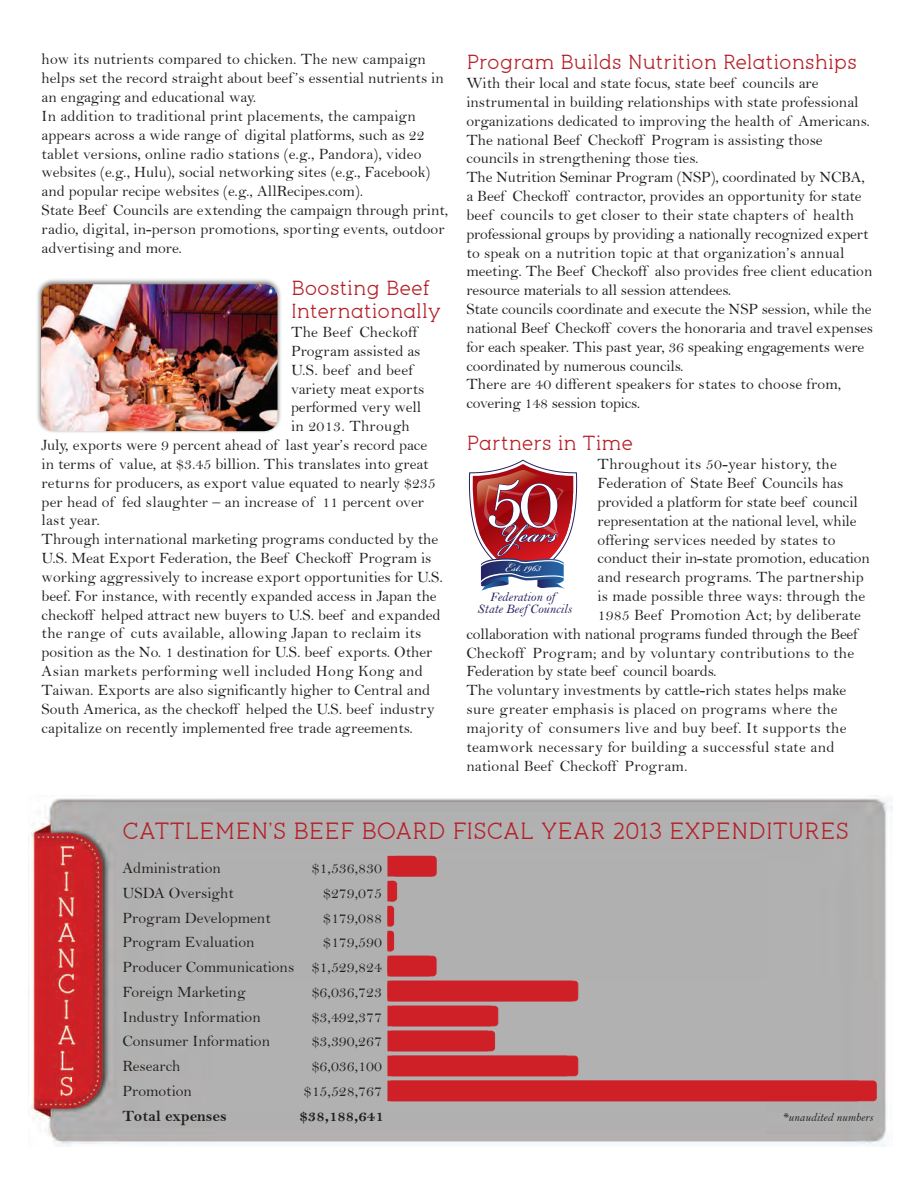
<style>
.page{position:relative;width:918px;height:1188px;background:#fff}
.page>*{position:absolute;margin:0;border:0;box-sizing:border-box;transform-origin:0 0}
.t1{font:22.5px "pironv 2";color:#b52028}
.t2{font:19.5px/23.4px "pironv 2";color:#b52028}
.t3{font:17.85px "Bickham Script Pro";color:#fff}
.t4{font:15.9px/18.9px "Bell";color:#231f20}
.t5{font:15.9px "Bell";letter-spacing:.02em;color:#231f20}
.t6{font:15.9px "Bell MT Bold";color:#231f20}
.t7{font:13.2px/12.1px "Bell MT Italic";color:#252161;text-align:center}
.t8{font:12px "Bell MT Italic";color:#231f20}
</style>
<div class="page">
<img style="left:28px;top:795px;width:864px;height:351px">
<svg style="left:469px;top:459px;width:108px;height:132px"></svg>
<div style="left:36px;top:277px;width:246px;height:157px;background:#231f20;opacity:.6"></div>
<img style="left:41px;top:284px;width:237px;height:147px">
<div style="left:388px;top:1031px;width:100px;height:20px;background:#cf2027"></div>
<div style="left:388px;top:956px;width:41px;height:20px;background:#cf2027"></div>
<hr style="left:388px;top:931px;width:3px;height:20px;background:#cf2027">
<hr style="left:388px;top:906px;width:3px;height:20px;background:#cf2027">
<div style="left:388px;top:881px;width:6px;height:20px;background:#cf2027"></div>
<div style="left:388px;top:856px;width:44px;height:20px;background:#cf2027"></div>
<div style="left:388px;top:881px;width:9px;height:20px;background:#cf2027;border-radius:3px"></div>
<div style="left:388px;top:881px;width:9px;height:20px;border:1px solid #cf2027;border-radius:3px"></div>
<div style="left:393px;top:856px;width:43px;height:20px;background:#cf2027;border-radius:3px"></div>
<div style="left:393px;top:856px;width:43px;height:20px;border:1px solid #cf2027;border-radius:3px"></div>
<div style="left:388px;top:906px;width:6px;height:20px;background:#cf2027;border-radius:3px"></div>
<div style="left:388px;top:906px;width:6px;height:20px;border:1px solid #cf2027;border-radius:3px"></div>
<div style="left:388px;top:931px;width:6px;height:20px;background:#cf2027;border-radius:3px"></div>
<div style="left:388px;top:931px;width:6px;height:20px;border:1px solid #cf2027;border-radius:3px"></div>
<div style="left:388px;top:956px;width:48px;height:20px;background:#cf2027;border-radius:3px"></div>
<div style="left:388px;top:956px;width:48px;height:20px;border:1px solid #cf2027;border-radius:3px"></div>
<div style="left:388px;top:981px;width:190px;height:20px;background:#cf2027;border-radius:3px"></div>
<div style="left:388px;top:981px;width:190px;height:20px;border:1px solid #cf2027;border-radius:3px"></div>
<div style="left:390px;top:1006px;width:108px;height:20px;background:#cf2027;border-radius:3px"></div>
<div style="left:389px;top:1006px;width:109px;height:20px;border:1px solid #cf2027;border-radius:3px"></div>
<div style="left:389px;top:1031px;width:106px;height:20px;background:#cf2027;border-radius:3px"></div>
<div style="left:389px;top:1031px;width:106px;height:20px;border:1px solid #cf2027;border-radius:3px"></div>
<div style="left:389px;top:1056px;width:189px;height:20px;background:#cf2027;border-radius:3px"></div>
<div style="left:389px;top:1056px;width:189px;height:20px;border:1px solid #cf2027;border-radius:3px"></div>
<div style="left:388px;top:1081px;width:488px;height:20px;background:#cf2027;border-radius:3px"></div>
<div style="left:388px;top:1081px;width:489px;height:20px;border:1px solid #cf2027;border-radius:3px"></div>
<p class="t4" style="left:42px;top:50px;width:408px">how its nutrients compared to chicken. The new campaign helps set the record straight about beef ’s essential nutrients in an engaging and educational way.<br>In addition to traditional print placements, the campaign appears across a wide range of digital platforms, such as 22 tablet versions, online radio stations (e.g., Pandora), video websites (e.g., Hulu), social networking sites (e.g., Facebook) and popular recipe websites (e.g., AllRecipes.com).<br>State Beef Councils are extending the campaign through print, radio, digital, in-person promotions, sporting events, outdoor advertising and more.</p>
<p class="t2" style="left:291px;top:276px;width:152px">Boosting Beef<br>Internationally</p>
<p class="t5" style="left:291px;top:323px;width:128px">The Beef Checkoff</p>
<p class="t4" style="left:291px;top:341px;width:131px">Program assisted as</p>
<p class="t5" style="left:291px;top:360px;width:123px">U.S. beef and beef</p>
<p class="t4" style="left:291px;top:379px;width:135px">variety meat exports</p>
<p class="t4" style="left:291px;top:398px;width:132px">performed very well</p>
<p class="t5" style="left:291px;top:417px;width:120px">in 2013. Through</p>
<p class="t4" style="left:42px;top:435px;width:387px">July, exports were 9 percent ahead of last year’s record pace</p>
<p class="t4" style="left:42px;top:454px;width:388px">in terms of value, at $3.45 billion. This translates into great</p>
<p class="t4" style="left:42px;top:473px;width:396px">returns for producers, as export value equated to nearly $235</p>
<p class="t4" style="left:42px;top:492px;width:384px">per head of fed slaughter – an increase of 11 percent over</p>
<p class="t4" style="left:42px;top:511px;width:60px">last year.</p>
<p class="t4" style="left:42px;top:530px;width:398px">Through international marketing programs conducted by the</p>
<p class="t4" style="left:42px;top:548px;width:391px">U.S. Meat Export Federation, the Beef Checkoff Program is</p>
<p class="t4" style="left:42px;top:567px;width:403px">working aggressively to increase export opportunities for U.S.</p>
<p class="t4" style="left:42px;top:586px;width:397px">beef. For instance, with recently expanded access in Japan the</p>
<p class="t4" style="left:42px;top:605px;width:400px">checkoff helped attract new buyers to U.S. beef and expanded</p>
<p class="t5" style="left:42px;top:624px;width:381px">the range of cuts available, allowing Japan to reclaim its</p>
<p class="t4" style="left:42px;top:643px;width:392px">position as the No. 1 destination for U.S. beef exports. Other</p>
<p class="t5" style="left:42px;top:662px;width:383px">Asian markets performing well included Hong Kong and</p>
<p class="t4" style="left:42px;top:680px;width:390px">Taiwan. Exports are also significantly higher to Central and</p>
<p class="t4" style="left:42px;top:699px;width:394px">South America, as the checkoff helped the U.S. beef industry</p>
<p class="t4" style="left:42px;top:718px;width:373px">capitalize on recently implemented free trade agreements.</p>
<p class="t2" style="left:466px;top:50px;width:392px">Program Builds Nutrition Relationships</p>
<p class="t4" style="left:466px;top:74px;width:408px">With their local and state focus, state beef councils are instrumental in building relationships with state professional organizations dedicated to improving the health of Americans.<br>The national Beef Checkoff Program is assisting those councils in strengthening those ties.<br>The Nutrition Seminar Program (NSP), coordinated by NCBA, a Beef Checkoff contractor, provides an opportunity for state beef councils to get closer to their state chapters of health professional groups by providing a nationally recognized expert to speak on a nutrition topic at that organization’s annual meeting. The Beef Checkoff also provides free client education resource materials to all session attendees.<br>State councils coordinate and execute the NSP session, while the national Beef Checkoff covers the honoraria and travel expenses for each speaker. This past year, 36 speaking engagements were coordinated by numerous councils.<br>There are 40 different speakers for states to choose from, covering 148 session topics.</p>
<p class="t2" style="left:466px;top:431px;width:168px">Partners in Time</p>
<p class="t5" style="left:598px;top:455px;width:241px">Throughout its 50-year history, the</p>
<p class="t4" style="left:598px;top:473px;width:247px">Federation of State Beef Councils has</p>
<p class="t4" style="left:598px;top:492px;width:262px">provided a platform for state beef council</p>
<p class="t4" style="left:598px;top:511px;width:261px">representation at the national level, while</p>
<p class="t4" style="left:598px;top:530px;width:239px">offering services needed by states to</p>
<p class="t4" style="left:598px;top:549px;width:274px">conduct their in-state promotion, education</p>
<p class="t4" style="left:598px;top:568px;width:268px">and research programs. The partnership</p>
<p class="t4" style="left:598px;top:586px;width:269px">is made possible three ways: through the</p>
<p class="t4" style="left:598px;top:605px;width:265px">1985 Beef Promotion Act; by deliberate</p>
<p class="t4" style="left:466px;top:624px;width:393px">collaboration with national programs funded through the Beef</p>
<p class="t5" style="left:466px;top:643px;width:389px">Checkoff Program; and by voluntary contributions to the</p>
<p class="t4" style="left:466px;top:662px;width:252px">Federation by state beef council boards.</p>
<p class="t4" style="left:466px;top:681px;width:381px">The voluntary investments by cattle-rich states helps make</p>
<p class="t5" style="left:466px;top:699px;width:373px">sure greater emphasis is placed on programs where the</p>
<p class="t5" style="left:466px;top:718px;width:382px">majority of consumers live and buy beef. It supports the</p>
<p class="t5" style="left:466px;top:737px;width:370px">teamwork necessary for building a successful state and</p>
<p class="t4" style="left:466px;top:756px;width:223px">national Beef Checkoff Program.</p>
<p class="t3" style="left:505px;top:554px;width:38px">Est. 1963</p>
<p class="t7" style="left:477px;top:591px;width:96px">Federation of<br>State Beef Councils</p>
<h1 class="t1" style="left:122px;top:818px;width:728px">CATTLEMEN’S BEEF BOARD FISCAL YEAR 2013 EXPENDITURES</h1>
<p class="t4" style="left:122px;top:859px;width:100px">Administration</p>
<p class="t4" style="left:312px;top:859px;width:72px">$1,536,830</p>
<p class="t4" style="left:122px;top:883px;width:113px">USDA Oversight</p>
<p class="t4" style="left:323px;top:883px;width:60px">$279,075</p>
<p class="t4" style="left:122px;top:908px;width:150px">Program Development</p>
<p class="t4" style="left:323px;top:908px;width:60px">$179,088</p>
<p class="t4" style="left:122px;top:933px;width:134px">Program Evaluation</p>
<p class="t4" style="left:122px;top:930px;width:261px;line-height:24.8px;text-align:justify;text-indent:201px">$179,590<br>Producer Communications $1,529,824<br>Foreign Marketing</p>
<p class="t4" style="left:312px;top:982px;width:72px">$6,036,723</p>
<p class="t4" style="left:122px;top:1007px;width:140px">Industry Information</p>
<p class="t4" style="left:312px;top:1007px;width:72px">$3,492,377</p>
<p class="t4" style="left:122px;top:1032px;width:149px">Consumer Information</p>
<p class="t4" style="left:312px;top:1032px;width:72px">$3,390,267</p>
<p class="t4" style="left:122px;top:1057px;width:60px">Research</p>
<p class="t4" style="left:312px;top:1057px;width:72px">$6,036,100</p>
<p class="t4" style="left:122px;top:1081px;width:71px">Promotion</p>
<p class="t4" style="left:304px;top:1081px;width:80px">$15,528,767</p>
<p class="t6" style="left:122px;top:1106px;width:106px">Total expenses</p>
<p class="t6" style="left:300px;top:1106px;width:86px">$38,188,641</p>
<p class="t8" style="left:782px;top:1110px;width:92px">*unaudited numbers</p>
</div>
